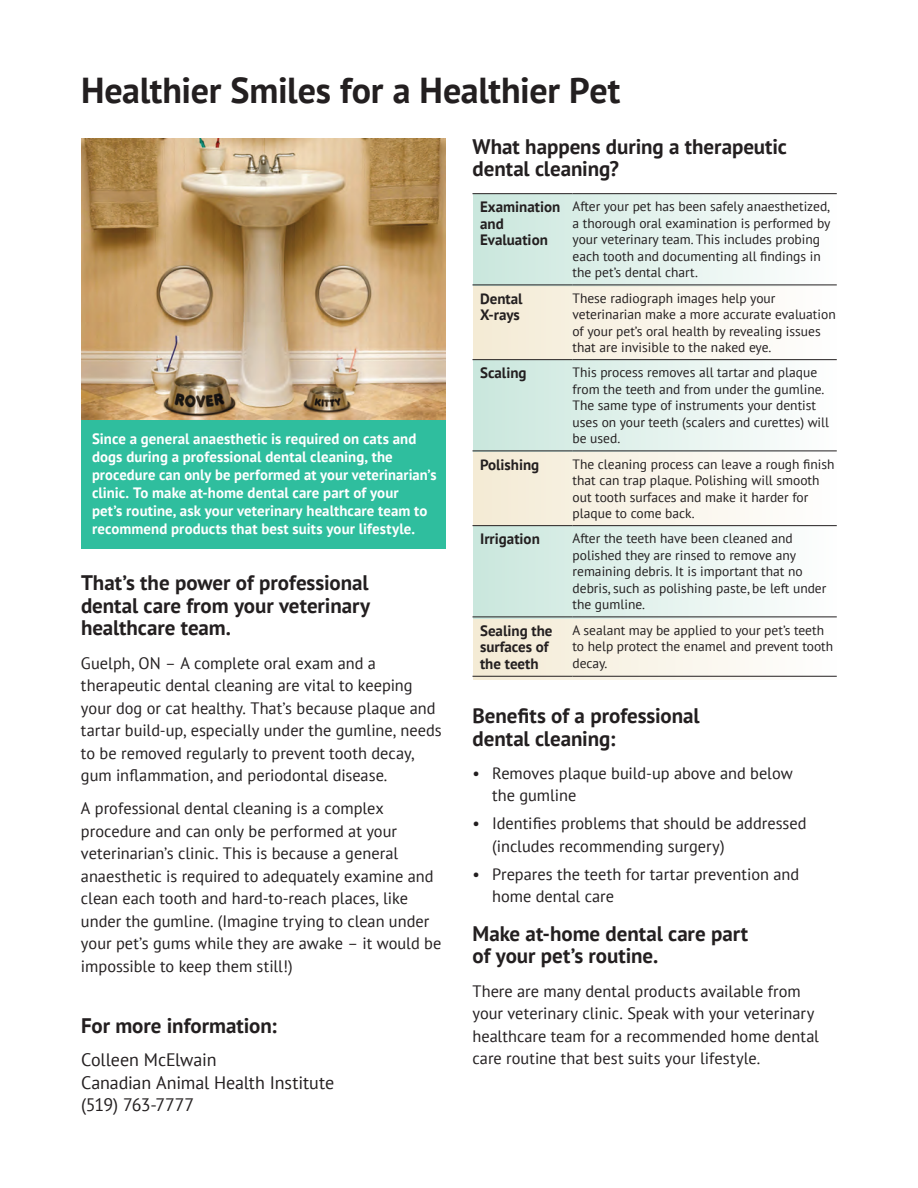
<style>
.page{position:relative;width:918px;height:1188px;background:#fff}
.page>*{position:absolute;margin:0;border:0;box-sizing:border-box;transform-origin:0 0}
.t1{font:700 36px "PT Sans";letter-spacing:-.01em;color:#231f20}
.t2{font:700 21px/22.5px "PT Sans";letter-spacing:-.005em;color:#231f20}
.t3{font:18px/22.5px "PT Sans";letter-spacing:-.005em;color:#231f20}
.t4{font:16.5px/22.5px "PT Sans";color:#231f20}
.t5{font:700 15px/18px "PT Sans";letter-spacing:.005em;color:#fff}
.t6{font:700 15px/16.5px "PT Sans";color:#231f20}
.t7{font:13.5px/16.5px "PT Sans";color:#231f20}
</style>
<div class="page">
<div style="left:473px;top:526px;width:364px;height:93px;background:linear-gradient(to right,#c7e4da,#fbfbfb)"></div>
<svg style="left:473px;top:619px;width:364px;height:60px"></svg>
<div style="left:473px;top:360px;width:364px;height:92px;background:linear-gradient(to right,#c7e4da,#fbfbfb)"></div>
<div style="left:473px;top:452px;width:364px;height:73px;background:linear-gradient(to right,#f4ead4,#fefefe)"></div>
<div style="left:473px;top:194px;width:364px;height:93px;background:linear-gradient(to right,#c7e4da,#fbfbfb)"></div>
<div style="left:473px;top:287px;width:364px;height:73px;background:linear-gradient(to right,#f4ead4,#fefefe)"></div>
<hr style="left:472px;top:193px;width:101px;height:1px;background:#231f20">
<hr style="left:573px;top:193px;width:264px;height:1px;background:#231f20">
<hr style="left:472px;top:285px;width:101px;height:1px;background:#231f20">
<hr style="left:573px;top:285px;width:264px;height:1px;background:#231f20">
<hr style="left:472px;top:359px;width:101px;height:1px;background:#231f20">
<hr style="left:573px;top:359px;width:264px;height:1px;background:#231f20">
<hr style="left:472px;top:451px;width:101px;height:1px;background:#231f20">
<hr style="left:573px;top:451px;width:264px;height:1px;background:#231f20">
<hr style="left:472px;top:525px;width:101px;height:1px;background:#231f20">
<hr style="left:573px;top:525px;width:264px;height:1px;background:#231f20">
<hr style="left:472px;top:617px;width:101px;height:1px;background:#231f20">
<hr style="left:573px;top:617px;width:264px;height:1px;background:#231f20">
<hr style="left:472px;top:676px;width:101px;height:1px;background:#231f20">
<hr style="left:573px;top:676px;width:264px;height:1px;background:#231f20">
<img style="left:81px;top:138px;width:365px;height:282px">
<div style="left:81px;top:420px;width:365px;height:129px;background:#2fbe9e"></div>
<p class="t1" style="left:81px;top:66px;width:541px">Healthier Smiles for a Healthier Pet</p>
<p class="t5" style="left:92px;top:429px;width:346px">Since a general anaesthetic is required on cats and dogs during a professional dental cleaning, the procedure can only be performed at your veterinarian’s clinic. To make at-home dental care part of your<br>pet’s routine, ask your veterinary healthcare team to recommend products that best suits your lifestyle.</p>
<p class="t2" style="left:81px;top:571px;width:291px;text-align:justify">That’s the power of professional dental care from your veterinary healthcare team.</p>
<p class="t4" style="left:81px;top:651px;width:362px">Guelph, ON – A complete oral exam and a therapeutic dental cleaning are vital to keeping your dog or cat healthy. That’s because plaque and tartar build-up, especially under the gumline, needs to be removed regularly to prevent tooth decay, gum inflammation, and periodontal disease.</p>
<p class="t4" style="left:81px;top:797px;width:362px">A professional dental cleaning is a complex procedure and can only be performed at your veterinarian’s clinic. This is because a general anaesthetic is required to adequately examine and clean each tooth and hard-to-reach places, like under the gumline. (Imagine trying to clean under your pet’s gums while they are awake – it would be impossible to keep them still!)</p>
<p class="t2" style="left:81px;top:1014px;width:197px">For more information:</p>
<p class="t3" style="left:81px;top:1048px;width:255px">Colleen McElwain<br>Canadian Animal Health Institute (519) 763-7777</p>
<p class="t2" style="left:472px;top:135px;width:316px">What happens during a therapeutic dental cleaning?</p>
<p class="t6" style="left:480px;top:199px;width:82px">Examination and<br>Evaluation</p>
<p class="t7" style="left:573px;top:198px;width:259px">After your pet has been safely anaesthetized, a thorough oral examination is performed by your veterinary team. This includes probing each tooth and documenting all findings in the pet’s dental chart.</p>
<p class="t6" style="left:480px;top:290px;width:44px">Dental<br>X-rays</p>
<p class="t7" style="left:573px;top:289px;width:265px">These radiograph images help your veterinarian make a more accurate evaluation of your pet’s oral health by revealing issues that are invisible to the naked eye.</p>
<p class="t6" style="left:480px;top:365px;width:48px">Scaling</p>
<p class="t7" style="left:573px;top:364px;width:258px">This process removes all tartar and plaque from the teeth and from under the gumline.<br>The same type of instruments your dentist uses on your teeth (scalers and curettes) will be used.</p>
<p class="t6" style="left:480px;top:456px;width:61px">Polishing</p>
<p class="t7" style="left:573px;top:455px;width:263px">The cleaning process can leave a rough finish that can trap plaque. Polishing will smooth out tooth surfaces and make it harder for plaque to come back.</p>
<p class="t6" style="left:480px;top:531px;width:61px">Irrigation</p>
<p class="t7" style="left:573px;top:530px;width:255px">After the teeth have been cleaned and polished they are rinsed to remove any remaining debris. It is important that no debris, such as polishing paste, be left under the gumline.</p>
<p class="t6" style="left:480px;top:622px;width:74px">Sealing the surfaces of the teeth</p>
<p class="t7" style="left:573px;top:621px;width:262px">A sealant may be applied to your pet’s teeth to help protect the enamel and prevent tooth decay.</p>
<p class="t2" style="left:472px;top:704px;width:229px">Benefits of a professional dental cleaning:</p>
<p class="t4" style="left:492px;top:762px;width:302px;text-indent:-20px">• Removes plaque build-up above and below the gumline</p>
<p class="t4" style="left:492px;top:812px;width:316px;text-indent:-20px">• Identifies problems that should be addressed (includes recommending surgery)</p>
<p class="t4" style="left:492px;top:862px;width:309px;text-indent:-20px">• Prepares the teeth for tartar prevention and home dental care</p>
<p class="t2" style="left:472px;top:922px;width:277px">Make at-home dental care part of your pet’s routine.</p>
<p class="t4" style="left:472px;top:979px;width:348px">There are many dental products available from your veterinary clinic. Speak with your veterinary healthcare team for a recommended home dental care routine that best suits your lifestyle.</p>
</div>
